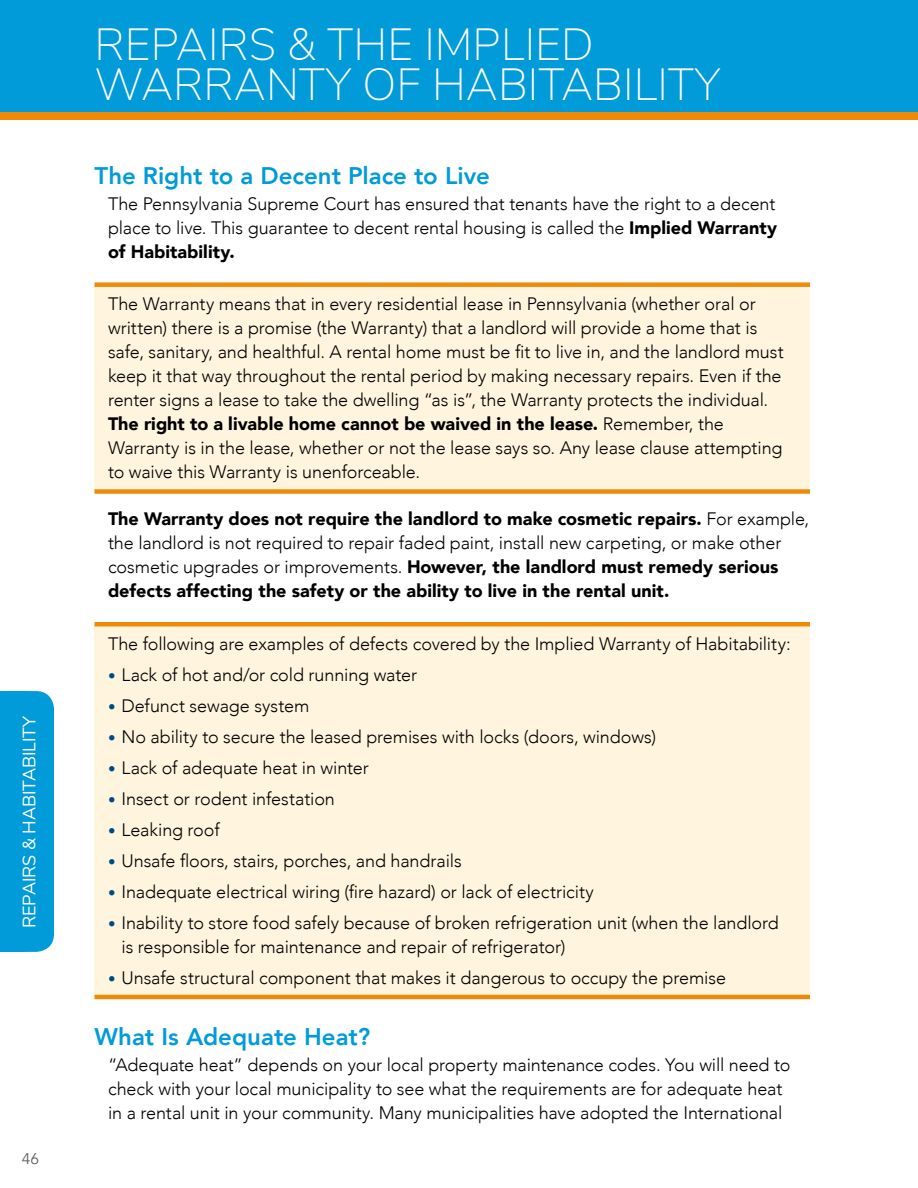
<style>
.page{position:relative;width:918px;height:1188px;background:#fff}
.page>*{position:absolute;margin:0;border:0;box-sizing:border-box;transform-origin:0 0}
.t1{font:200 45px/39px "Nunito Sans";color:#fff}
.t2{font:800 24px "Avenir";color:#009bd8}
.t3{font:300 18px/24px "Avenir";letter-spacing:-.005em;color:#000}
.t4{font:900 18px/24px "Avenir";color:#000}
.t5{font:18px "Nunito Sans";letter-spacing:-.005em;color:#fff}
.t6{font:15.6px "Avenir";color:#626160}
.s1{font-weight:900}
.s2{font-weight:300}
.s3{font-size:15px;color:#004a81}
</style>
<div class="page">
<div style="left:94px;top:285px;width:716px;height:207px;background:#fff4de"></div>
<div style="left:94px;top:489px;width:716px;height:5px;background:#ee8a08"></div>
<div style="left:94px;top:282px;width:716px;height:5px;background:#ee8a08"></div>
<div style="left:94px;top:624px;width:716px;height:373px;background:#fff4de"></div>
<hr style="left:94px;top:995px;width:716px;height:4px;background:#ee8a08">
<hr style="left:94px;top:622px;width:716px;height:4px;background:#ee8a08">
<div style="left:0;top:691px;width:54px;height:261px;background:#009bd8"></div>
<div style="left:0;top:0;width:918px;height:115px;background:#009bd8"></div>
<div style="left:0;top:112px;width:918px;height:8px;background:#ee8a08"></div>
<hr style="left:917px;top:0;width:1px;height:115px;background:#009bd8">
<p class="t5" style="left:16px;top:928px;width:214px;rotate:-90deg">REPAIRS &amp; HABITABILITY</p>
<p class="t6" style="left:22px;top:1149px;width:19px">46</p>
<h1 class="t1" style="left:94px;top:23px;width:627px">REPAIRS &amp; THE IMPLIED<br>WARRANTY OF HABITABILITY</h1>
<h2 class="t2" style="left:94px;top:157px;width:397px">The Right to a Decent Place to Live</h2>
<p class="t3" style="left:108px;top:191px;width:671px;text-align:justify">The Pennsylvania Supreme Court has ensured that tenants have the right to a decent place to live. This guarantee to decent rental housing is called the <span class="s1">Implied Warranty of Habitability.</span></p>
<p class="t3" style="left:108px;top:292px;width:677px">The Warranty means that in every residential lease in Pennsylvania (whether oral or written) there is a promise (the Warranty) that a landlord will provide a home that is safe, sanitary, and healthful. A rental home must be fit to live in, and the landlord must keep it that way throughout the rental period by making necessary repairs. Even if the renter signs a lease to take the dwelling “as is”, the Warranty protects the individual.<br><span class="s1">The right to a livable home cannot be waived in the lease.</span> Remember, the Warranty is in the lease, whether or not the lease says so. Any lease clause attempting to waive this Warranty is unenforceable.</p>
<p class="t4" style="left:108px;top:506px;width:703px">The Warranty does not require the landlord to make cosmetic repairs. <span class="s2">For example, the landlord is not required to repair faded paint, install new carpeting, or make other cosmetic upgrades or improvements.</span> However, the landlord must remedy serious defects affecting the safety or the ability to live in the rental unit.</p>
<p class="t3" style="left:108px;top:632px;width:684px">The following are examples of defects covered by the Implied Warranty of Habitability:</p>
<p class="t3" style="left:108px;top:663px;width:311px"><span class="s3">•</span> Lack of hot and/or cold running water</p>
<p class="t3" style="left:108px;top:694px;width:203px"><span class="s3">•</span> Defunct sewage system</p>
<p class="t3" style="left:108px;top:725px;width:550px"><span class="s3">•</span> No ability to secure the leased premises with locks (doors, windows)</p>
<p class="t3" style="left:108px;top:756px;width:262px"><span class="s3">•</span> Lack of adequate heat in winter</p>
<p class="t3" style="left:108px;top:787px;width:228px"><span class="s3">•</span> Insect or rodent infestation</p>
<p class="t3" style="left:108px;top:817px;width:113px"><span class="s3">•</span> Leaking roof</p>
<p class="t3" style="left:108px;top:848px;width:355px"><span class="s3">•</span> Unsafe floors, stairs, porches, and handrails</p>
<p class="t3" style="left:108px;top:879px;width:487px"><span class="s3">•</span> Inadequate electrical wiring (fire hazard) or lack of electricity</p>
<p class="t3" style="left:122px;top:910px;width:659px;text-indent:-14px"><span class="s3">•</span> Inability to store food safely because of broken refrigeration unit (when the landlord is responsible for maintenance and repair of refrigerator)</p>
<p class="t3" style="left:108px;top:965px;width:620px"><span class="s3">•</span> Unsafe structural component that makes it dangerous to occupy the premise</p>
<h2 class="t2" style="left:94px;top:1018px;width:277px">What Is Adequate Heat?</h2>
<p class="t3" style="left:108px;top:1053px;width:684px">“Adequate heat” depends on your local property maintenance codes. You will need to check with your local municipality to see what the requirements are for adequate heat in a rental unit in your community. Many municipalities have adopted the International</p>
</div>
